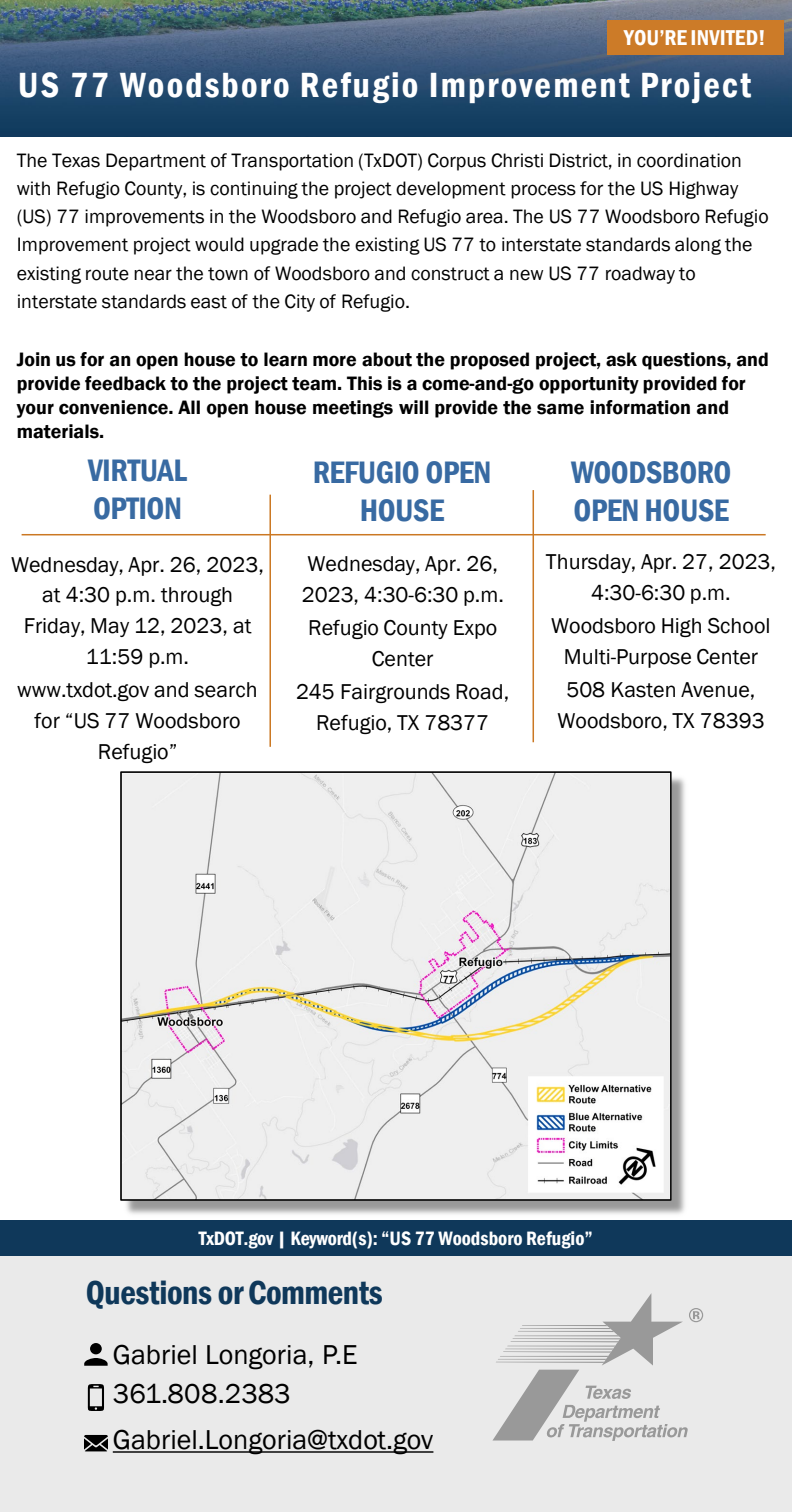
<style>
.page{position:relative;width:792px;height:1512px;background:#fff}
.page>*{position:absolute;margin:0;border:0;box-sizing:border-box;transform-origin:0 0}
.t1{font:600 condensed 36px "Franklin Gothic";letter-spacing:.06em;color:#fff}
.t2{font:600 condensed 34px "Franklin Gothic";letter-spacing:-.015em;color:#0f385a}
.t3{font:600 condensed 32px/38.4px "Franklin Gothic";letter-spacing:-.015em;color:#386aa2}
.t4{font:28px/38.2px "Franklin Gothic";color:#000}
.t5{font:22px/30.8px "Franklin Gothic";color:#000;text-align:center}
.t6{font:600 condensed 22px "Franklin Gothic";letter-spacing:.01em;color:#fff}
.t7{font:20px/28px "Franklin Gothic";color:#000}
.t8{font:600 20px/24px "Franklin Gothic";color:#000}
.t9{font:600 condensed 20px "Franklin Gothic";letter-spacing:-.005em;color:#fff}
</style>
<div class="page">
<div style="left:0;top:1256px;width:792px;height:256px;background:#eaeaea"></div>
<img style="left:0;top:0;width:792px;height:136px">
<hr style="left:22px;top:534px;width:744px;height:1px;background:#cb7823">
<div style="left:0;top:1221px;width:792px;height:35px;background:#0f385a"></div>
<svg style="left:492px;top:1293px;width:211px;height:148px"></svg>
<svg style="left:88px;top:1384px;width:16px;height:27px"></svg>
<svg style="left:84px;top:1435px;width:349px;height:18px"></svg>
<div style="left:90px;top:1343px;width:12px;height:11px;background:#000;border-radius:50%"></div>
<svg style="left:84px;top:1358px;width:24px;height:8px"></svg>
<img style="left:126px;top:777px;width:559px;height:437px">
<img style="left:123px;top:774px;width:546px;height:424px">
<div style="left:120px;top:771px;width:552px;height:430px;border:2px solid #000"></div>
<hr style="left:269px;top:495px;width:2px;height:252px;background:#cb7823">
<hr style="left:533px;top:490px;width:1px;height:252px;background:#cb7823">
<div style="left:607px;top:20px;width:176px;height:35px;background:#cc7b28"></div>
<p class="t6" style="left:624px;top:23px;width:143px">YOU’RE INVITED!</p>
<p class="t1" style="left:18px;top:61px;width:735px">US 77 Woodsboro Refugio Improvement Project</p>
<p class="t7" style="left:17px;top:147px;width:753px">The Texas Department of Transportation (TxDOT) Corpus Christi District, in coordination with Refugio County, is continuing the project development process for the US Highway (US) 77 improvements in the Woodsboro and Refugio area. The US 77 Woodsboro Refugio Improvement project would upgrade the existing US 77 to interstate standards along the existing route near the town of Woodsboro and construct a new US 77 roadway to interstate standards east of the City of Refugio.</p>
<p class="t8" style="left:17px;top:348px;width:754px">Join us for an open house to learn more about the proposed project, ask questions, and provide feedback to the project team. This is a come-and-go opportunity provided for your convenience. All open house meetings will provide the same information and materials.</p>
<p class="t3" style="left:88px;top:450px;width:101px">VIRTUAL<br>OPTION</p>
<p class="t3" style="left:313px;top:452px;width:180px;text-align:center">REFUGIO OPEN<br>HOUSE</p>
<p class="t3" style="left:571px;top:452px;width:162px">WOODSBORO<br>OPEN HOUSE</p>
<p class="t5" style="left:302px;top:549px;width:204px;text-align:left">Wednesday, Apr. 26,<br>2023, 4:30-6:30 p.m.</p>
<p class="t5" style="left:308px;top:613px;width:191px">Refugio County Expo<br>Center</p>
<p class="t5" style="left:296px;top:677px;width:215px">245 Fairgrounds Road,<br>Refugio, TX 78377</p>
<p class="t5" style="left:546px;top:547px;width:232px">Thursday, Apr. 27, 2023,<br>4:30-6:30 p.m.</p>
<p class="t5" style="left:551px;top:610px;width:221px">Woodsboro High School<br>Multi-Purpose Center</p>
<p class="t5" style="left:558px;top:674px;width:209px">508 Kasten Avenue,<br>Woodsboro, TX 78393</p>
<p class="t5" style="left:11px;top:549px;width:254px">Wednesday, Apr. 26, 2023, at 4:30 p.m. through<br>Friday, May 12, 2023, at<br>11:59 p.m.</p>
<p class="t5" style="left:17px;top:675px;width:242px">www.txdot.gov and search for “US 77 Woodsboro<br>Refugio”</p>
<p class="t9" style="left:199px;top:1225px;width:395px">TxDOT.gov | Keyword(s): “US 77 Woodsboro Refugio”</p>
<p class="t2" style="left:86px;top:1270px;width:298px">Questions orComments</p>
<p class="t4" style="left:113px;top:1337px;width:246px">Gabriel Longoria, P.E<br>361.808.2383</p>
<p class="t4" style="left:113px;top:1421px;width:322px">Gabriel.Longoria@txdot.gov</p>
</div>
